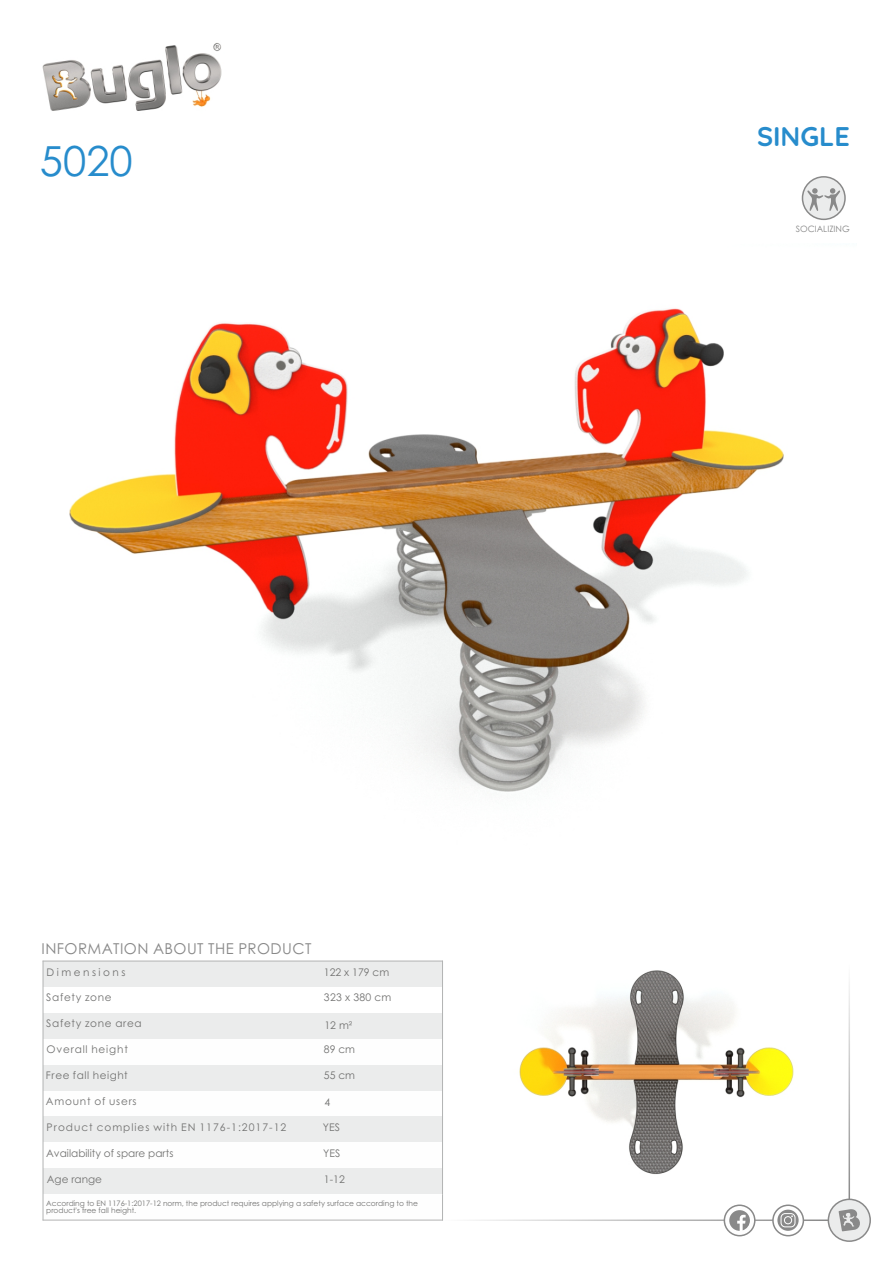
<style>
.page{position:relative;width:893px;height:1263px;background:#fff}
.page>*{position:absolute;margin:0;border:0;box-sizing:border-box;transform-origin:0 0}
.t1{font:41.4px "Century Gothic";color:#278ccc}
.t2{font:700 27px "Quicksand";color:#278ccc}
.t3{font:15px "Century Gothic";letter-spacing:.03em;color:#898989}
.t4{font:10.5px "Century Gothic";letter-spacing:.065em;color:#727271}
.t5{font:10.5px "Century Gothic";letter-spacing:.095em;color:#727271}
.t6{font:10.5px "Century Gothic";color:#727271}
.t7{font:10.5px "Century Gothic";letter-spacing:.235em;color:#727271}
.t8{font:8.7px "Century Gothic";color:#898989}
.t9{font:7.5px/7.6px "Century Gothic";color:#727271}
</style>
<div class="page">
<img style="left:69px;top:308px;width:715px;height:484px">
<hr style="left:442px;top:1219px;width:387px;height:2px;background:#898989">
<img style="left:42px;top:43px;width:180px;height:68px">
<div style="left:828px;top:1198px;width:43px;height:44px;background:#ebecec;border:2px solid #898989;border-radius:50%"></div>
<svg style="left:839px;top:1209px;width:21px;height:22px"></svg>
<svg style="left:724px;top:1204px;width:31px;height:32px"></svg>
<svg style="left:729px;top:1210px;width:21px;height:21px"></svg>
<svg style="left:772px;top:1204px;width:32px;height:32px"></svg>
<hr style="left:848px;top:963px;width:2px;height:236px;background:#898989">
<svg style="left:802px;top:176px;width:44px;height:44px"></svg>
<svg style="left:807px;top:188px;width:33px;height:23px"></svg>
<svg style="left:777px;top:1209px;width:22px;height:22px"></svg>
<svg style="left:780px;top:1213px;width:15px;height:14px"></svg>
<div style="left:43px;top:961px;width:277px;height:26px;background:#ebecec"></div>
<div style="left:320px;top:961px;width:122px;height:26px;background:#ebecec"></div>
<div style="left:43px;top:1013px;width:277px;height:26px;background:#ebecec"></div>
<div style="left:320px;top:1013px;width:122px;height:26px;background:#ebecec"></div>
<div style="left:43px;top:1065px;width:277px;height:25px;background:#ebecec"></div>
<div style="left:320px;top:1065px;width:122px;height:25px;background:#ebecec"></div>
<div style="left:43px;top:1116px;width:277px;height:26px;background:#ebecec"></div>
<div style="left:320px;top:1116px;width:122px;height:26px;background:#ebecec"></div>
<div style="left:43px;top:1168px;width:277px;height:26px;background:#ebecec"></div>
<div style="left:320px;top:1168px;width:122px;height:26px;background:#ebecec"></div>
<hr style="left:43px;top:961px;width:1px;height:259px;background:#b2b3b3">
<svg style="left:442px;top:1194px;width:1px;height:26px"></svg>
<hr style="left:442px;top:961px;width:1px;height:233px;background:#b2b3b3">
<hr style="left:43px;top:1220px;width:400px;height:1px;background:#b2b3b3">
<hr style="left:43px;top:961px;width:400px;height:1px;background:#b2b3b3">
<img style="left:519px;top:970px;width:275px;height:204px">
<h1 class="t1" style="left:40px;top:145px;width:94px">5020</h1>
<h3 class="t3" style="left:42px;top:943px;width:271px">INFORMATION ABOUT THE PRODUCT</h3>
<h3 class="t7" style="left:47px;top:968px;width:80px">Dimensions</h3>
<h3 class="t4" style="left:46px;top:993px;width:67px">Safety zone</h3>
<h3 class="t4" style="left:46px;top:1019px;width:97px">Safety zone area</h3>
<h3 class="t4" style="left:46px;top:1045px;width:83px">Overall height</h3>
<h3 class="t4" style="left:46px;top:1071px;width:83px">Free fall height</h3>
<h3 class="t4" style="left:46px;top:1097px;width:92px">Amount of users</h3>
<h3 class="t5" style="left:47px;top:1123px;width:241px">Product complies with EN 1176-1:2017-12</h3>
<h3 class="t6" style="left:46px;top:1149px;width:129px">Availability of spare parts</h3>
<h3 class="t6" style="left:47px;top:1175px;width:57px">Age range</h3>
<p class="t9" style="left:46px;top:1200px;width:373px">According to EN 1176-1:2017-12 norm, the product requires applying a safety surface according to the product's free fall height.</p>
<h3 class="t4" style="left:324px;top:968px;width:67px">122 x 179 cm</h3>
<h3 class="t4" style="left:324px;top:993px;width:69px">323 x 380 cm</h3>
<h3 class="t4" style="left:324px;top:1021px;width:29px">12 m²</h3>
<h3 class="t4" style="left:324px;top:1045px;width:33px">89 cm</h3>
<h3 class="t4" style="left:324px;top:1071px;width:33px">55 cm</h3>
<h3 class="t4" style="left:324px;top:1098px;width:7px">4</h3>
<h3 class="t4" style="left:323px;top:1123px;width:19px">YES</h3>
<h3 class="t4" style="left:323px;top:1149px;width:19px">YES</h3>
<h3 class="t4" style="left:324px;top:1175px;width:22px">1-12</h3>
<h2 class="t2" style="left:757px;top:119px;width:94px">SINGLE</h2>
<p class="t8" style="left:796px;top:226px;width:55px">SOCIALIZING</p>
</div>
